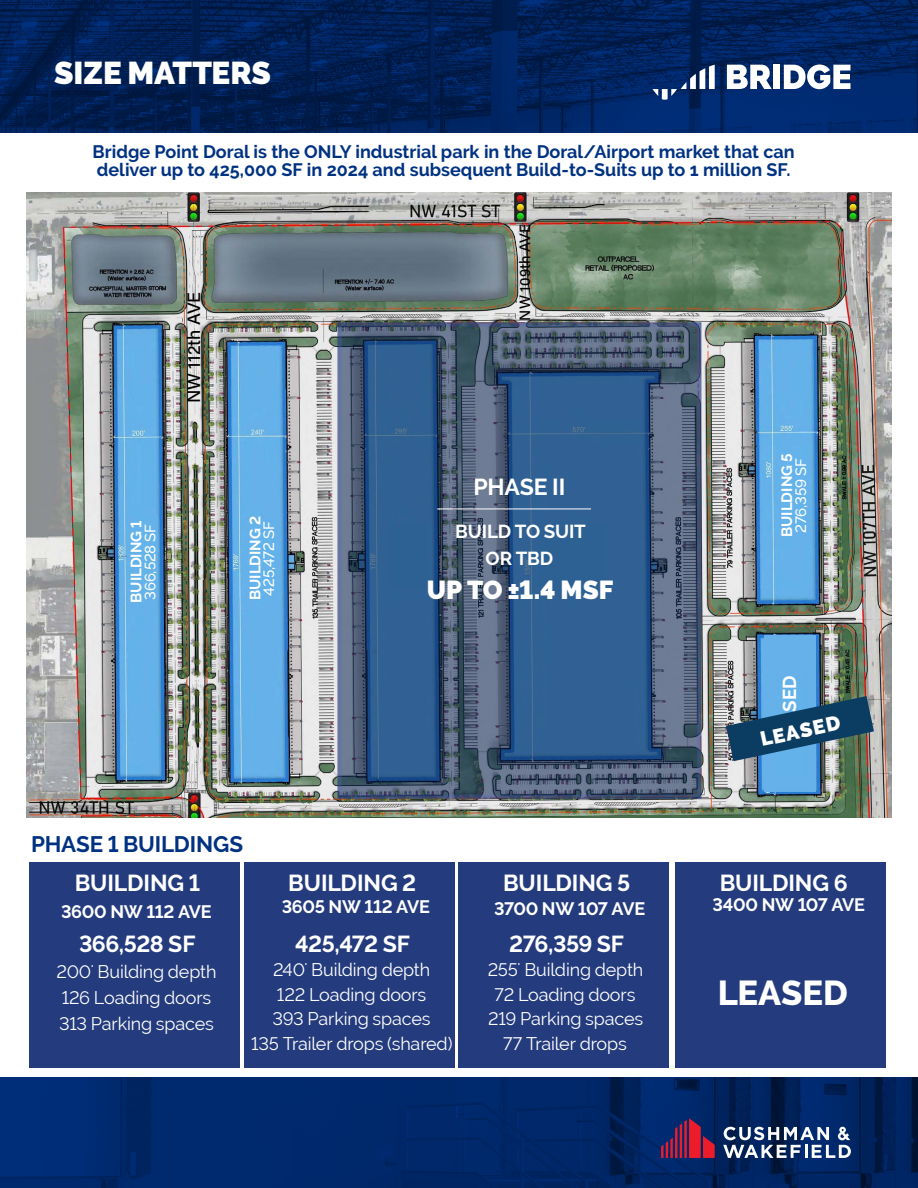
<style>
.page{position:relative;width:918px;height:1188px;background:#fff}
.page>*{position:absolute;margin:0;border:0;box-sizing:border-box;transform-origin:0 0}
.t1{font:800 34.5px "Raleway";color:#fff}
.t2{font:900 31.5px "Raleway";color:#fff}
.t3{font:900 25.95px "Raleway";color:#fff}
.t4{font:700 23.1px "Raleway";letter-spacing:-.005em;color:#fff}
.t5{font:700 22.35px "Raleway";letter-spacing:-.005em;color:#003282}
.t6{font:900 20.25px "Raleway";color:#fff}
.t7{font:700 18.75px/26.7px "Raleway";letter-spacing:-.005em;color:#fff;text-align:center}
.t8{font:18px/24.5px "Raleway";letter-spacing:-.01em;color:#fff;text-align:center}
.t9{font:700 18px/18px "Raleway";color:#003282}
.t10{font:700 18px "Raleway";letter-spacing:-.015em;color:#fff}
.t11{font:500 18px "Acumin Pro";color:#000}
.t12{font:700 15px "Raleway";letter-spacing:.005em;color:#fff}
.t13{font:500 15px "Raleway";letter-spacing:-.005em;color:#fff}
.t14{font:500 15px "Acumin Pro";color:#000}
</style>
<div class="page">
<img style="left:0;top:0;width:918px;height:133px">
<svg style="left:652px;top:65px;width:63px;height:35px"></svg>
<div style="left:774px;top:65px;width:6px;height:24px;background:#fff"></div>
<svg style="left:727px;top:65px;width:45px;height:24px"></svg>
<svg style="left:784px;top:64px;width:66px;height:25px"></svg>
<img style="left:0;top:1077px;width:918px;height:111px">
<svg style="left:661px;top:1118px;width:54px;height:40px;background:#6b224e"></svg>
<svg style="left:723px;top:1127px;width:128px;height:31px"></svg>
<img style="left:27px;top:192px;width:864px;height:626px">
<svg style="left:342px;top:327px;width:354px;height:467px;background:#3f5f85"></svg>
<div style="left:337px;top:322px;width:364px;height:477px;border:4px solid #243b7d"></div>
<div style="left:765px;top:636px;width:51px;height:156px;background:#66b1ea"></div>
<img style="left:726px;top:696px;width:148px;height:65px">
<hr style="left:437px;top:509px;width:154px;height:1px;background:#fff">
<div style="left:29px;top:862px;width:211px;height:206px;background:#243b7d"></div>
<div style="left:245px;top:862px;width:210px;height:206px;background:#243b7d"></div>
<div style="left:459px;top:862px;width:210px;height:206px;background:#243b7d"></div>
<div style="left:676px;top:862px;width:210px;height:206px;background:#243b7d"></div>
<div style="left:131px;top:523px;width:22px;height:71px;background:#64b3eb"></div>
<div style="left:249px;top:523px;width:23px;height:71px;background:#64b3eb"></div>
<div style="left:781px;top:451px;width:23px;height:72px;background:#64b3eb"></div>
<img style="left:184px;top:481px;width:23px;height:99px">
<img style="left:189px;top:456px;width:13px;height:25px">
<img style="left:510px;top:227px;width:19px;height:76px">
<h2 class="t2" style="left:54px;top:54px;width:218px">SIZE MATTERS</h2>
<p class="t9" style="left:93px;top:143px;width:704px">Bridge Point Doral is the ONLY industrial park in the Doral/Airport market that can deliver up to 425,000 SF in 2024 and subsequent Build-to-Suits up to 1 million SF.</p>
<p class="t11" style="left:181px;top:403px;width:113px;rotate:-90deg">NW 112th AVE</p>
<p class="t12" style="left:128px;top:603px;width:84px;rotate:-90deg">BUILDING 1</p>
<p class="t13" style="left:142px;top:600px;width:78px;rotate:-90deg">366,528 SF</p>
<p class="t12" style="left:246px;top:600px;width:86px;rotate:-90deg">BUILDING 2</p>
<p class="t13" style="left:260px;top:596px;width:76px;rotate:-90deg">425,472 SF</p>
<p class="t14" style="left:515px;top:321px;width:98px;rotate:-90deg">NW 109th AVE</p>
<p class="t4" style="left:473px;top:474px;width:94px">PHASE II</p>
<p class="t7" style="left:455px;top:519px;width:132px">BUILD TO SUIT<br>OR TBD</p>
<h3 class="t3" style="left:427px;top:575px;width:188px">UP TO ±1.4 MSF</h3>
<p class="t5" style="left:31px;top:832px;width:213px">PHASE 1 BUILDINGS</p>
<p class="t4" style="left:75px;top:870px;width:127px">BUILDING 1</p>
<p class="t4" style="left:288px;top:870px;width:130px">BUILDING 2</p>
<p class="t4" style="left:503px;top:870px;width:129px">BUILDING 5</p>
<p class="t12" style="left:778px;top:537px;width:85px;rotate:-90deg">BUILDING 5</p>
<p class="t13" style="left:792px;top:533px;width:76px;rotate:-90deg">276,359 SF</p>
<p class="t7" style="left:776px;top:746px;width:72px;rotate:-90deg">LEASED</p>
<p class="t6" style="left:758px;top:728px;width:83px;rotate:-12deg">LEASED</p>
<p class="t4" style="left:720px;top:870px;width:130px">BUILDING 6</p>
<p class="t10" style="left:61px;top:901px;width:152px">3600 NW 112 AVE</p>
<p class="t10" style="left:282px;top:897px;width:150px">3605 NW 112 AVE</p>
<p class="t10" style="left:494px;top:899px;width:153px">3700 NW 107 AVE</p>
<p class="t10" style="left:713px;top:895px;width:154px">3400 NW 107 AVE</p>
<p class="t4" style="left:79px;top:930px;width:118px">366,528 SF</p>
<p class="t8" style="left:57px;top:958px;width:161px;line-height:26px;text-align:left">200' Building depth<br>126 Loading doors<br>313 Parking spaces</p>
<p class="t4" style="left:295px;top:930px;width:116px">425,472 SF</p>
<p class="t8" style="left:251px;top:957px;width:203px">240' Building depth<br>122 Loading doors<br>393 Parking spaces<br>135 Trailer drops (shared)</p>
<p class="t4" style="left:509px;top:930px;width:116px">276,359 SF</p>
<p class="t8" style="left:488px;top:957px;width:157px">255' Building depth<br>72 Loading doors<br>219 Parking spaces<br>77 Trailer drops</p>
<h1 class="t1" style="left:718px;top:973px;width:131px">LEASED</h1>
</div>
